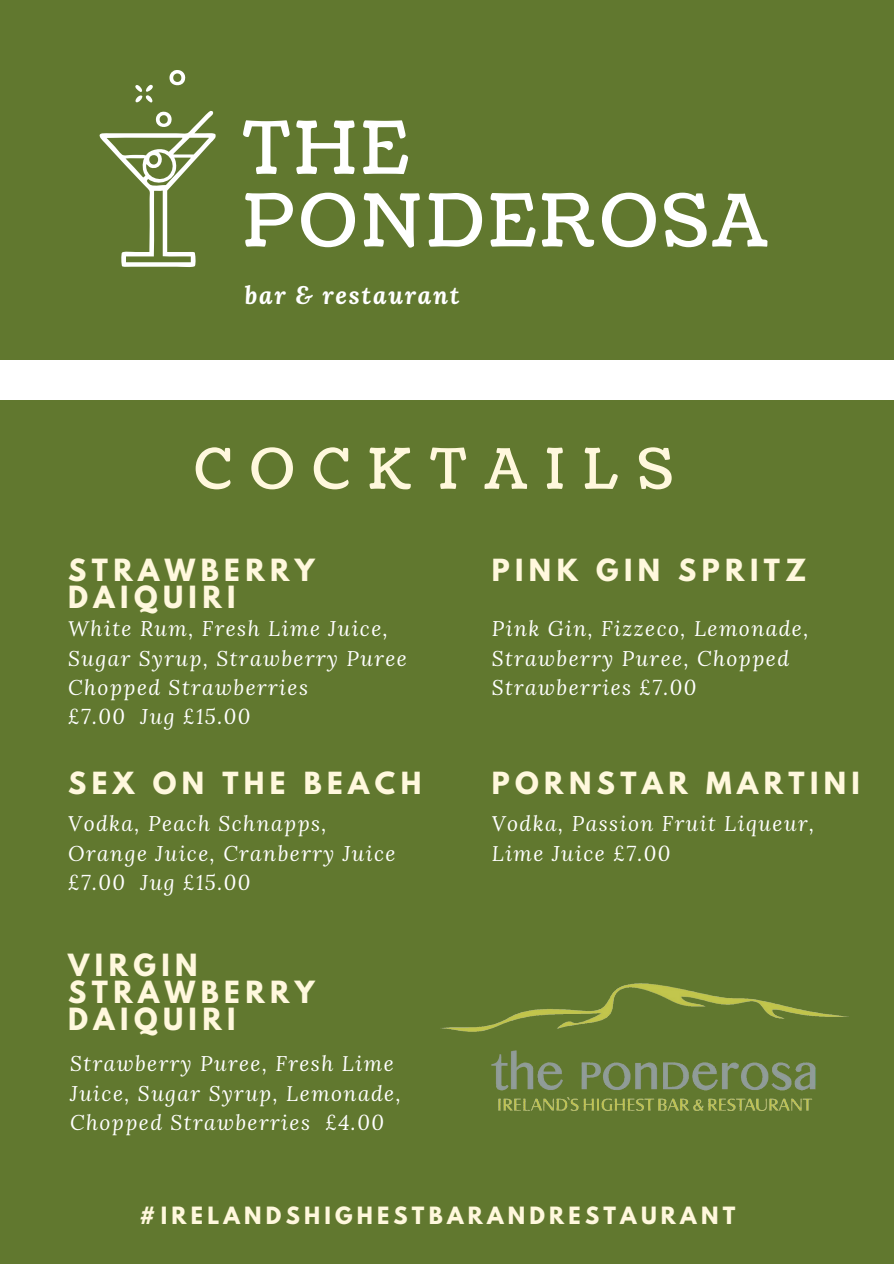
<style>
.page{position:relative;width:894px;height:1264px;background:#fff}
.page>*{position:absolute;margin:0;border:0;box-sizing:border-box;transform-origin:0 0}
.t1{font:72.6px/72.6px "Coustard";letter-spacing:.06em;color:#fff}
.t2{font:55.95px "Coustard";letter-spacing:.33em;color:#fff8dd}
.t3{font:700 27.15px/27px "League Spartan";letter-spacing:.2em;color:#fff8dd}
.t4{font:700 27px "League Spartan";letter-spacing:.2em;color:#fff8dd}
.t5{font:italic 700 24.6px "Lora";letter-spacing:.07em;color:#fff}
.t6{font:700 21.15px "League Spartan";letter-spacing:.2em;color:#fff8dd}
.t7{font:italic 21px/29.2px "Lora";letter-spacing:.07em;color:#fff}
</style>
<div class="page">
<div style="left:0;top:0;width:893px;height:1263px;background:#61782f"></div>
<div style="left:0;top:361px;width:893px;height:39px;background:#fff"></div>
<svg style="left:169px;top:70px;width:17px;height:16px"></svg>
<svg style="left:135px;top:84px;width:18px;height:19px"></svg>
<svg style="left:100px;top:111px;width:115px;height:156px"></svg>
<img style="left:440px;top:983px;width:409px;height:128px">
<p class="t1" style="left:243px;top:114px;width:525px">THE<br>PONDEROSA</p>
<p class="t5" style="left:245px;top:278px;width:216px">bar &amp; restaurant</p>
<p class="t2" style="left:195px;top:431px;width:479px">COCKTAILS</p>
<p class="t3" style="left:68px;top:559px;width:248px">STRAWBERRY</p>
<p class="t3" style="left:68px;top:586px;width:169px">DAIQUIRI</p>
<p class="t7" style="left:68px;top:613px;width:340px">White Rum, Fresh Lime Juice,<br>Sugar Syrup, Strawberry Puree<br>Chopped Strawberries</p>
<p class="t7" style="left:68px;top:701px;width:183px">£7.00 Jug £15.00</p>
<p class="t4" style="left:68px;top:770px;width:354px">SEX ON THE BEACH</p>
<p class="t7" style="left:68px;top:808px;width:329px">Vodka, Peach Schnapps,<br>Orange Juice, Cranberry Juice</p>
<p class="t7" style="left:68px;top:867px;width:183px">£7.00 Jug £15.00</p>
<p class="t3" style="left:68px;top:955px;width:131px">VIRGIN</p>
<p class="t3" style="left:68px;top:982px;width:248px">STRAWBERRY<br>DAIQUIRI</p>
<p class="t7" style="left:70px;top:1048px;width:332px">Strawberry Puree, Fresh Lime<br>Juice, Sugar Syrup, Lemonade,<br>Chopped Strawberries £4.00</p>
<p class="t4" style="left:491px;top:556px;width:316px">PINK GIN SPRITZ</p>
<p class="t7" style="left:491px;top:613px;width:318px">Pink Gin, Fizzeco, Lemonade,<br>Strawberry Puree, Chopped<br>Strawberries £7.00</p>
<p class="t4" style="left:491px;top:770px;width:369px">PORNSTAR MARTINI</p>
<p class="t7" style="left:491px;top:808px;width:324px">Vodka, Passion Fruit Liqueur,<br>Lime Juice £7.00</p>
<p class="t6" style="left:139px;top:1205px;width:597px">#IRELANDSHIGHESTBARANDRESTAURANT</p>
</div>
